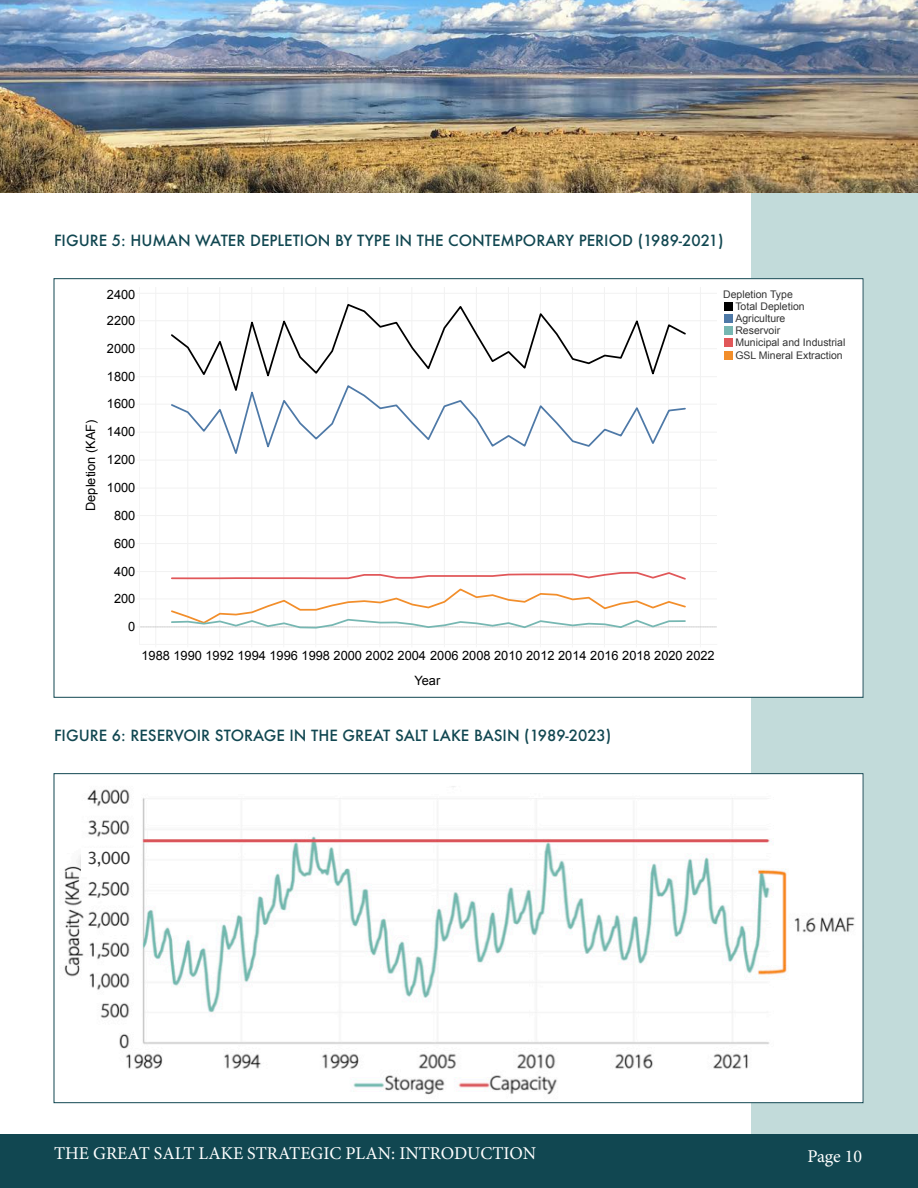
<style>
.page{position:relative;width:918px;height:1188px;background:#fff}
.page>*{position:absolute;margin:0;border:0;box-sizing:border-box;transform-origin:0 0}
.t1{font:18px "Minion Pro";color:#fff}
.Body{font:16.8px "Lucida Grande";color:#373737}
.Sub_Sub_Title{font:500 15px "Futura";color:#114751}
.t2{font:12.9px/25px "Arial";color:#000;text-align:center}
.t3{font:12.75px "Arial";color:#000}
.t4{font:10.5px/12.1px "Arial";color:#333}
</style>
<div class="page">
<div style="left:0;top:1134px;width:918px;height:54px;background:#114751"></div>
<div style="left:752px;top:192px;width:166px;height:942px;background:#c2dbda"></div>
<img style="left:0;top:0;width:918px;height:192px">
<img style="left:64px;top:775px;width:797px;height:326px">
<div style="left:54px;top:279px;width:809px;height:418px;background:#fff"></div>
<hr style="left:139px;top:571px;width:578px;height:1px;background:#f2f2f2">
<hr style="left:139px;top:543px;width:578px;height:1px;background:#f2f2f2">
<hr style="left:139px;top:515px;width:578px;height:1px;background:#f2f2f2">
<hr style="left:139px;top:488px;width:578px;height:1px;background:#f2f2f2">
<hr style="left:139px;top:460px;width:578px;height:1px;background:#f2f2f2">
<hr style="left:139px;top:432px;width:578px;height:1px;background:#f2f2f2">
<hr style="left:139px;top:404px;width:578px;height:1px;background:#f2f2f2">
<hr style="left:139px;top:376px;width:578px;height:1px;background:#f2f2f2">
<hr style="left:139px;top:348px;width:578px;height:1px;background:#f2f2f2">
<hr style="left:139px;top:320px;width:578px;height:1px;background:#f2f2f2">
<hr style="left:139px;top:293px;width:578px;height:1px;background:#f2f2f2">
<hr style="left:155px;top:287px;width:1px;height:357px;background:#f2f2f2">
<hr style="left:187px;top:287px;width:1px;height:357px;background:#f2f2f2">
<hr style="left:219px;top:287px;width:1px;height:357px;background:#f2f2f2">
<hr style="left:251px;top:287px;width:1px;height:357px;background:#f2f2f2">
<hr style="left:283px;top:287px;width:1px;height:357px;background:#f2f2f2">
<hr style="left:316px;top:287px;width:1px;height:357px;background:#f2f2f2">
<hr style="left:348px;top:287px;width:1px;height:357px;background:#f2f2f2">
<hr style="left:380px;top:287px;width:1px;height:357px;background:#f2f2f2">
<hr style="left:412px;top:287px;width:1px;height:357px;background:#f2f2f2">
<hr style="left:444px;top:287px;width:1px;height:357px;background:#f2f2f2">
<hr style="left:476px;top:287px;width:1px;height:357px;background:#f2f2f2">
<hr style="left:508px;top:287px;width:1px;height:357px;background:#f2f2f2">
<hr style="left:540px;top:287px;width:1px;height:357px;background:#f2f2f2">
<hr style="left:572px;top:287px;width:1px;height:357px;background:#f2f2f2">
<hr style="left:604px;top:287px;width:1px;height:357px;background:#f2f2f2">
<hr style="left:636px;top:287px;width:1px;height:357px;background:#f2f2f2">
<hr style="left:668px;top:287px;width:1px;height:357px;background:#f2f2f2">
<hr style="left:700px;top:287px;width:1px;height:357px;background:#f2f2f2">
<svg style="left:171px;top:571px;width:515px;height:9px"></svg>
<svg style="left:140px;top:588px;width:577px;height:41px"></svg>
<svg style="left:171px;top:396px;width:515px;height:58px"></svg>
<svg style="left:171px;top:303px;width:515px;height:93px"></svg>
<hr style="left:139px;top:644px;width:578px;height:1px;background:#f5f5f5">
<hr style="left:139px;top:287px;width:1px;height:357px;background:#f5f5f5">
<div style="left:724px;top:302px;width:9px;height:8px;background:#000"></div>
<div style="left:724px;top:314px;width:9px;height:9px;background:#4e79a7"></div>
<div style="left:724px;top:327px;width:9px;height:8px;background:#76b7b2"></div>
<div style="left:724px;top:339px;width:9px;height:8px;background:#e15759"></div>
<div style="left:724px;top:351px;width:9px;height:8px;background:#f28e2b"></div>
<div style="left:81px;top:848px;width:54px;height:28px;background:#fff"></div>
<div style="left:87px;top:851px;width:54px;height:28px;background:#fff"></div>
<p class="Sub_Sub_Title" style="left:54px;top:230px;width:671px">FIGURE 5: HUMAN WATER DEPLETION BY TYPE IN THE CONTEMPORARY PERIOD (1989-2021)</p>
<p class="t3" style="left:82px;top:511px;width:93px;rotate:-90deg">Depletion (KAF)</p>
<p class="t2" style="left:107px;top:282px;width:30px">2400</p>
<p class="t2" style="left:107px;top:308px;width:30px">2200</p>
<p class="t2" style="left:107px;top:336px;width:30px">2000</p>
<p class="t2" style="left:107px;top:364px;width:30px">1800</p>
<p class="t2" style="left:107px;top:391px;width:30px">1600</p>
<p class="t2" style="left:107px;top:419px;width:30px">1400</p>
<p class="t2" style="left:107px;top:447px;width:30px">1200</p>
<p class="t2" style="left:107px;top:475px;width:30px">1000</p>
<p class="t2" style="left:114px;top:503px;width:23px">800</p>
<p class="t2" style="left:114px;top:531px;width:23px">600</p>
<p class="t2" style="left:114px;top:559px;width:23px">400</p>
<p class="t2" style="left:114px;top:586px;width:23px">200</p>
<p class="t2" style="left:128px;top:614px;width:9px">0</p>
<p class="t2" style="left:142px;top:643px;width:575px">1988 1990 1992 1994 1996 1998 2000 2002 2004 2006 2008 2010 2012 2014 2016 2018 2020 2022<br>Year</p>
<p class="t4" style="left:735px;top:288px;width:112px;text-indent:-12px">Depletion Type<br>Total Depletion<br>Agriculture<br>Reservoir<br>Municipal and Industrial<br>GSL Mineral Extraction</p>
<p class="Sub_Sub_Title" style="left:54px;top:725px;width:559px">FIGURE 6: RESERVOIR STORAGE IN THE GREAT SALT LAKE BASIN (1989-2023)</p>
<p class="Body" style="left:87px;top:849px;width:45px">3,000</p>
<p class="t1" style="left:54px;top:1141px;width:484px">THE GREAT SALT LAKE STRATEGIC PLAN: INTRODUCTION</p>
<p class="t1" style="left:807px;top:1144px;width:56px">Page 10</p>
</div>
